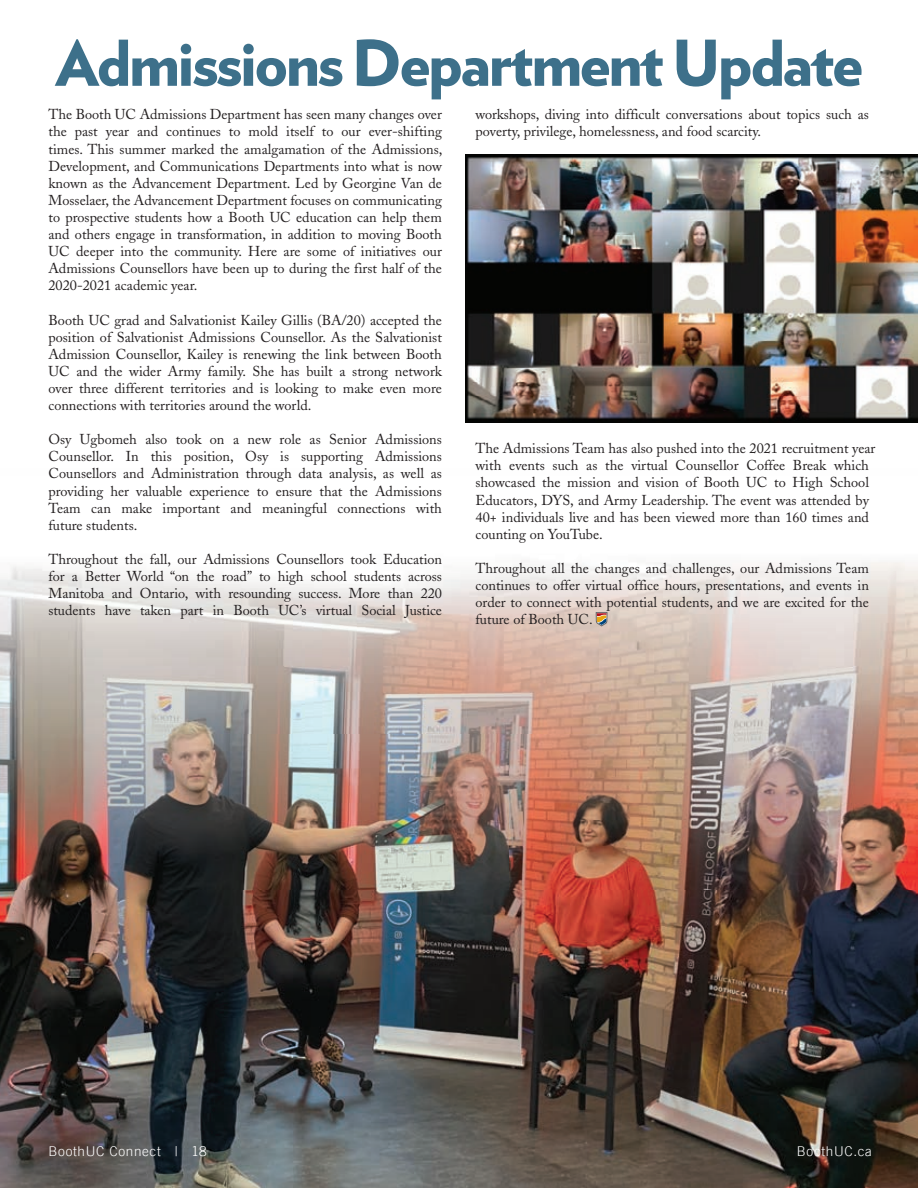
<style>
.page{position:relative;width:918px;height:1188px;background:#fff}
.page>*{position:absolute;margin:0;border:0;box-sizing:border-box;transform-origin:0 0}
.t1{font:900 63px "Verlag";letter-spacing:-.04em;color:#3d708a}
.t2{font:14.25px/17.1px "Adobe Caslon";color:#231f20;text-align:justify}
.t3{font:300 13.5px "Trade Gothic LT";letter-spacing:.05em;color:#fff}
</style>
<div class="page">
<img style="left:0;top:562px;width:918px;height:626px">
<svg style="left:596px;top:612px;width:11px;height:47px"></svg>
<img style="left:465px;top:154px;width:453px;height:268px">
<h1 class="t1" style="left:55px;top:11px;width:809px">Admissions Department Update</h1>
<p class="t2" style="left:49px;top:106px;width:395px">The Booth UC Admissions Department has seen many changes over the past year and continues to mold itself to our ever-shifting times. This summer marked the amalgamation of the Admissions, Development, and Communications Departments into what is now known as the Advancement Department. Led by Georgine Van de Mosselaer, the Advancement Department focuses on communicating to prospective students how a Booth UC education can help them and others engage in transformation, in addition to moving Booth UC deeper into the community. Here are some of initiatives our Admissions Counsellors have been up to during the first half of the 2020-2021 academic year.</p>
<p class="t2" style="left:49px;top:311px;width:395px">Booth UC grad and Salvationist Kailey Gillis (BA/20) accepted the position of Salvationist Admissions Counsellor. As the Salvationist Admission Counsellor, Kailey is renewing the link between Booth UC and the wider Army family. She has built a strong network over three different territories and is looking to make even more connections with territories around the world.</p>
<p class="t2" style="left:49px;top:431px;width:395px">Osy Ugbomeh also took on a new role as Senior Admissions Counsellor. In this position, Osy is supporting Admissions Counsellors and Administration through data analysis, as well as providing her valuable experience to ensure that the Admissions Team can make important and meaningful connections with future students.</p>
<p class="t2" style="left:49px;top:551px;width:395px">Throughout the fall, our Admissions Counsellors took Education for a Better World “on the road” to high school students across Manitoba and Ontario, with resounding success. More than 220 students have taken part in Booth UC’s virtual Social Justice</p>
<p class="t2" style="left:476px;top:106px;width:395px">workshops, diving into difficult conversations about topics such as poverty, privilege, homelessness, and food scarcity.</p>
<p class="t2" style="left:476px;top:440px;width:401px;text-align:left">The Admissions Team has also pushed into the 2021 recruitment year with events such as the virtual Counsellor Coffee Break which showcased the mission and vision of Booth UC to High School Educators, DYS, and Army Leadership. The event was attended by 40+ individuals live and has been viewed more than 160 times and counting on YouTube.</p>
<p class="t2" style="left:476px;top:560px;width:395px">Throughout all the changes and challenges, our Admissions Team continues to offer virtual office hours, presentations, and events in order to connect with potential students, and we are excited for the future of Booth UC.</p>
<p class="t3" style="left:49px;top:1143px;width:160px">BoothUC Connect | 18</p>
<p class="t3" style="left:797px;top:1143px;width:77px">BoothUC.ca</p>
</div>
